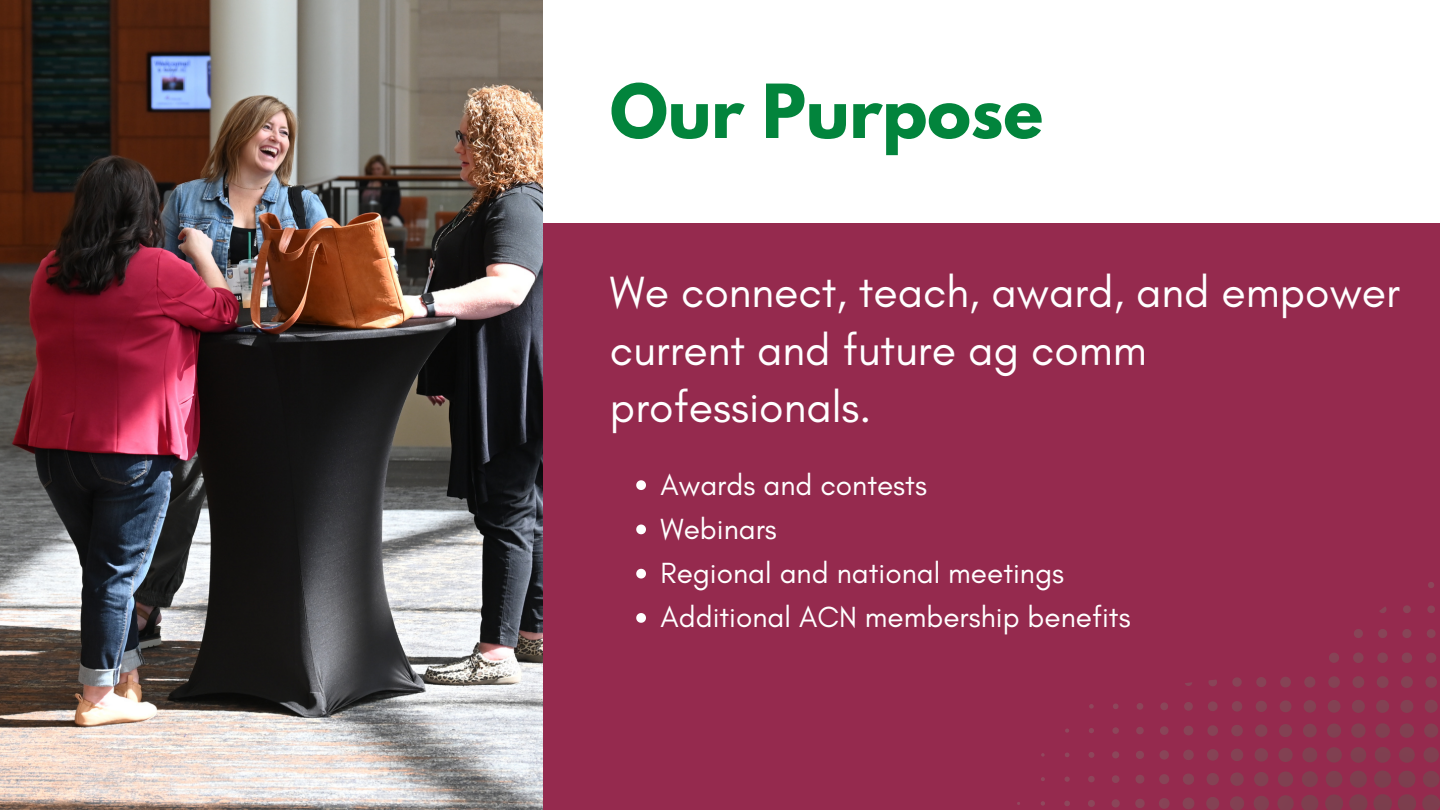
<style>
.page{position:relative;width:1440px;height:810px;background:#952a4e}
.page>*{position:absolute;margin:0;border:0;box-sizing:border-box;transform-origin:0 0}
.t1{font:700 66px "League Spartan";color:#02843c}
.t2{font:44.6px/57.8px "Glacial Indifference";color:#fff}
.t3{font:29.7px "Glacial Indifference";color:#fff}
</style>
<div class="page">
<div style="left:0;top:0;width:1440px;height:222px;background:#fff"></div>
<svg style="left:1017px;top:582px;width:423px;height:228px"></svg>
<img style="left:0;top:0;width:543px;height:810px">
<svg style="left:636px;top:480px;width:10px;height:10px"></svg>
<svg style="left:636px;top:525px;width:10px;height:9px"></svg>
<svg style="left:636px;top:569px;width:10px;height:10px"></svg>
<svg style="left:636px;top:613px;width:10px;height:10px"></svg>
<p class="t1" style="left:610px;top:79px;width:435px">Our Purpose</p>
<p class="t2" style="left:610px;top:262px;width:792px">We connect, teach, award, and empower current and future ag comm professionals.</p>
<p class="t3" style="left:661px;top:466px;width:268px">Awards and contests</p>
<p class="t3" style="left:661px;top:511px;width:118px">Webinars</p>
<p class="t3" style="left:661px;top:555px;width:405px">Regional and national meetings</p>
<p class="t3" style="left:661px;top:599px;width:472px">Additional ACN membership benefits</p>
</div>
